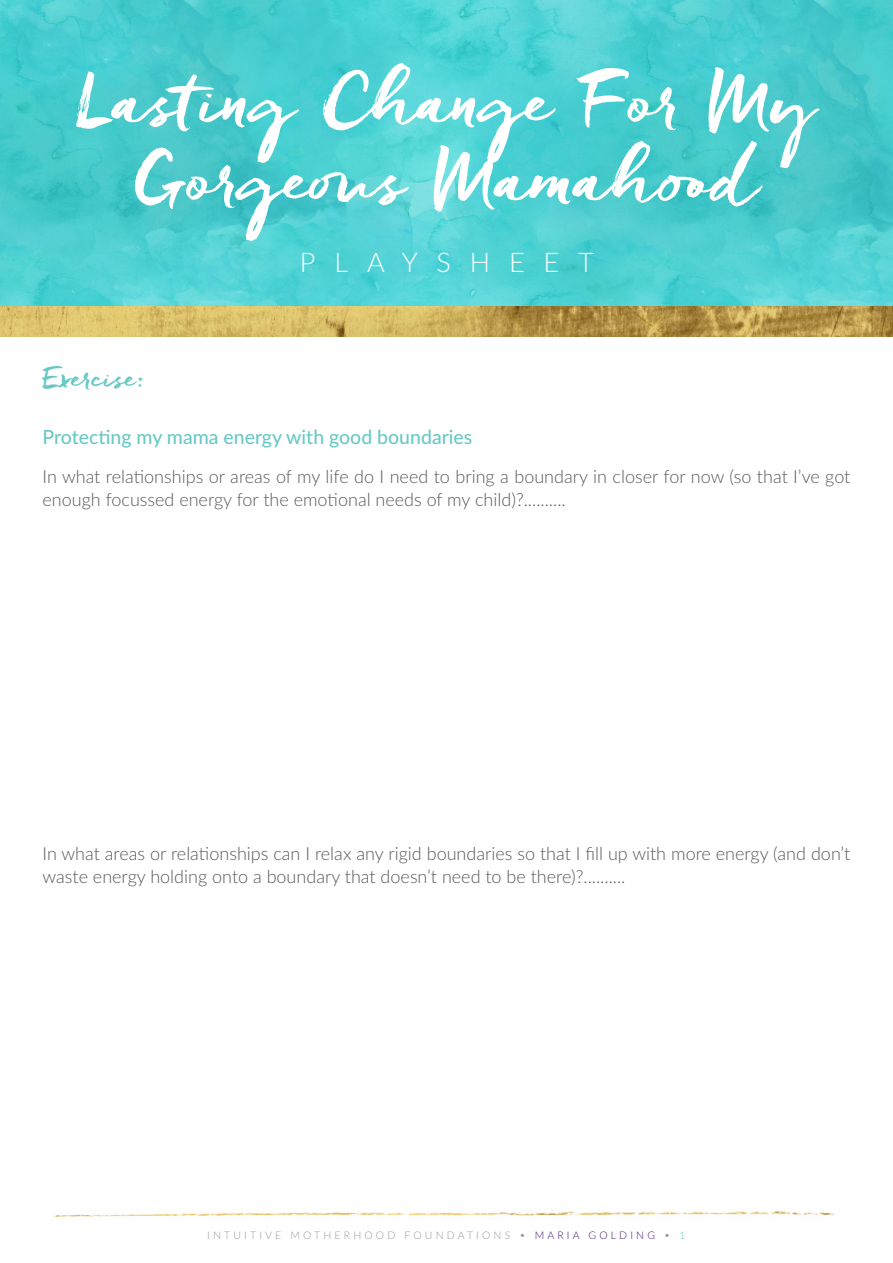
<style>
.page{position:relative;width:893px;height:1263px;background:#fff}
.page>*{position:absolute;margin:0;border:0;box-sizing:border-box;transform-origin:0 0}
.t1{font:75px/78px "Freeland";color:#fff;text-align:center}
.t2{font:30px "Freeland";color:#67c8c6}
.t3{font:300 27px "Lato";letter-spacing:.7em;color:#fff}
.t4{font:500 19.5px "Lato";color:#67c8c6}
.t5{font:300 18px/22.5px "Lato";color:#58595b}
.t6{font:300 10.5px "Lato";letter-spacing:.3em;color:#999}
.s1{color:#49176d}
.s2{color:#67c8c6}
</style>
<div class="page">
<img style="left:0;top:0;width:893px;height:306px">
<img style="left:53px;top:1211px;width:781px;height:8px">
<img style="left:0;top:306px;width:893px;height:31px">
<h1 class="t1" style="left:77px;top:56px;width:740px">Lasting Change For My<br>Gorgeous Mamahood</h1>
<h3 class="t3" style="left:300px;top:243px;width:295px">PLAYSHEET</h3>
<h2 class="t2" style="left:43px;top:358px;width:104px">Exercise:</h2>
<p class="t4" style="left:43px;top:423px;width:431px">Protecting my mama energy with good boundaries</p>
<p class="t5" style="left:43px;top:465px;width:809px">In what relationships or areas of my life do I need to bring a boundary in closer for now (so that I’ve got enough focussed energy for the emotional needs of my child)?..........</p>
<p class="t5" style="left:43px;top:842px;width:809px">In what areas or relationships can I relax any rigid boundaries so that I fill up with more energy (and don’t waste energy holding onto a boundary that doesn’t need to be there)?..........</p>
<p class="t6" style="left:207px;top:1228px;width:480px">INTUITIVE MOTHERHOOD FOUNDATIONS • <span class="s1">MARIA GOLDING</span> • <span class="s2">1</span></p>
</div>
